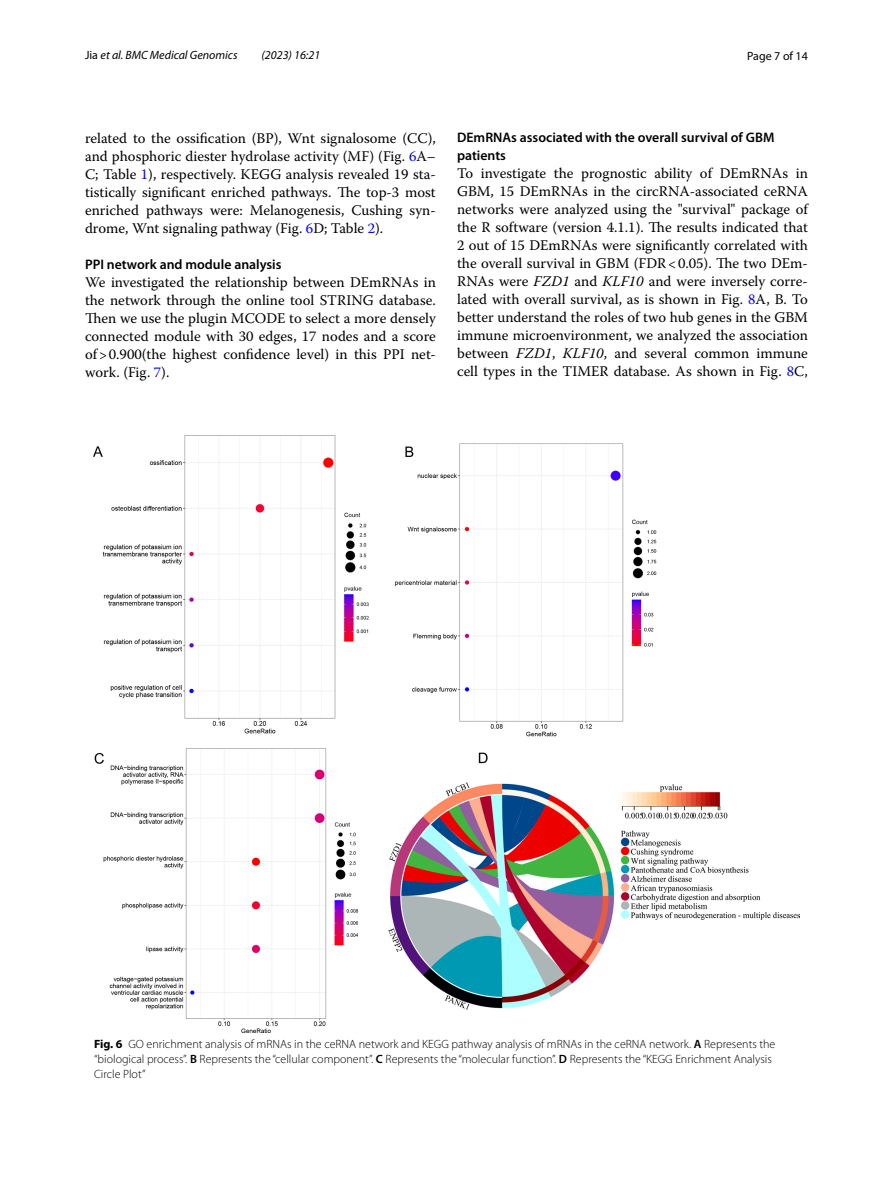
<style>
.page{position:relative;width:893px;height:1187px;background:#fff}
.page>*{position:absolute;margin:0;border:0;box-sizing:border-box;transform-origin:0 0}
.t1{font:14.7px/18px "Warnock Pro";color:#000;text-align:justify}
.t2{font:600 13.8px/18px "Myriad Pro";color:#000}
.t3{font:300 12px/15px "Myriad Pro";color:#000}
.t4{font:italic 12px "Myriad Pro";color:#000}
.t5{font:12px "Myriad Pro";color:#000}
.s1{font-style:normal}
.s2{color:#00f}
.s3{font-style:italic}
.s4{font-weight:700}
.s5{font-weight:600}
</style>
<div class="page">
<img style="left:94px;top:436px;width:705px;height:596px">
<p class="t4" style="left:85px;top:48px;width:154px"><span class="s1">Jia</span> et al. BMC Medical Genomics</p>
<p class="t4" style="left:262px;top:48px;width:60px">(2023) 16:21</p>
<p class="t5" style="left:747px;top:48px;width:62px">Page 7 of 14</p>
<p class="t1" style="left:85px;top:128px;width:352px">related to the ossification (BP), Wnt signalosome (CC), and phosphoric diester hydrolase activity (MF) (Fig. <span class="s2">6</span>A– C; Table <span class="s2">1</span>), respectively. KEGG analysis revealed 19 sta&shy;tistically significant enriched pathways. The top-3 most enriched pathways were: Melanogenesis, Cushing syn&shy;drome, Wnt signaling pathway (Fig. <span class="s2">6</span>D; Table <span class="s2">2</span>).</p>
<p class="t2" style="left:85px;top:255px;width:198px">PPI network and module analysis</p>
<p class="t1" style="left:85px;top:272px;width:352px">We investigated the relationship between DEmRNAs in the network through the online tool STRING database.<br>Then we use the plugin MCODE to select a more densely connected module with 30 edges, 17 nodes and a score of&gt;0.900(the highest confidence level) in this PPI net&shy;work. (Fig. <span class="s2">7</span>).</p>
<p class="t2" style="left:457px;top:128px;width:319px">DEmRNAs associated with the overall survival of GBM patients</p>
<p class="t1" style="left:457px;top:164px;width:352px">To investigate the prognostic ability of DEmRNAs in GBM, 15 DEmRNAs in the circRNA-associated ceRNA networks were analyzed using the "survival" package of the R software (version 4.1.1). The results indicated that 2 out of 15 DEmRNAs were significantly correlated with the overall survival in GBM (FDR&lt;0.05). The two DEm-RNAs were <span class="s3">FZD1</span> and <span class="s3">KLF10</span> and were inversely corre&shy;lated with overall survival, as is shown in Fig. <span class="s2">8</span>A, B. To better understand the roles of two hub genes in the GBM immune microenvironment, we analyzed the association between <span class="s3">FZD1</span>, <span class="s3">KLF10</span>, and several common immune cell types in the TIMER database. As shown in Fig. <span class="s2">8</span>C,</p>
<p class="t3" style="left:94px;top:1036px;width:683px"><span class="s4">Fig. 6</span> GO enrichment analysis of mRNAs in the ceRNA network and KEGG pathway analysis of mRNAs in the ceRNA network. <span class="s5">A</span> Represents the “biological process”. <span class="s5">B</span> Represents the “cellular component”. <span class="s5">C</span> Represents the “molecular function”. <span class="s5">D</span> Represents the “KEGG Enrichment Analysis<br>Circle Plot”</p>
</div>
